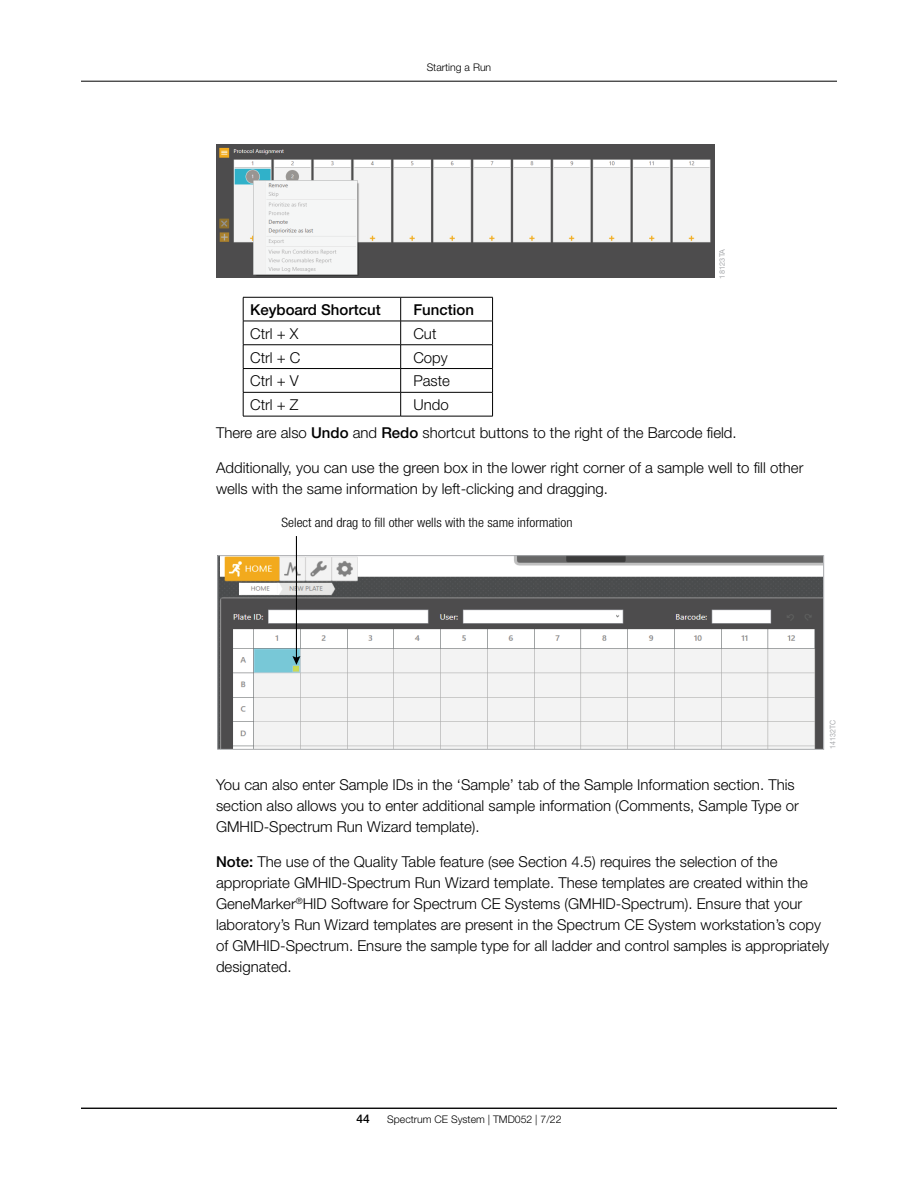
<style>
.page{position:relative;width:918px;height:1188px;background:#fff}
.page>*{position:absolute;margin:0;border:0;box-sizing:border-box;transform-origin:0 0}
.t1{font:300 15px/21px "Helvetica Neue LT Std";color:#000}
.t2{font:300 15px "Helvetica Neue";color:#000}
.t3{font:500 15px "Helvetica Neue";color:#000}
.t4{font:300 condensed 13.05px "Helvetica Neue";color:#000;scale:1.07 1}
.t5{font:500 12px "Helvetica Neue LT Std";color:#000}
.t6{font:300 10.5px "Helvetica Neue LT Std";color:#000}
.t7{font:7.65px "Helvetica Neue";letter-spacing:.02em;color:#a7a9ac;scale:.92 1}
.t8{font:7.5px "Helvetica Neue";letter-spacing:.02em;color:#a7a9ac}
.s1{font-weight:500}
</style>
<div class="page">
<hr style="left:81px;top:1108px;width:756px;height:1px;background:#000">
<hr style="left:81px;top:81px;width:756px;height:1px;background:#000">
<img style="left:216px;top:144px;width:499px;height:134px">
<hr style="left:243px;top:297px;width:158px;height:1px;background:#000">
<hr style="left:401px;top:297px;width:92px;height:1px;background:#000">
<hr style="left:243px;top:321px;width:158px;height:1px;background:#000">
<hr style="left:401px;top:321px;width:92px;height:1px;background:#000">
<hr style="left:243px;top:344px;width:158px;height:1px;background:#000">
<hr style="left:401px;top:344px;width:92px;height:1px;background:#000">
<hr style="left:243px;top:368px;width:158px;height:1px;background:#000">
<hr style="left:401px;top:368px;width:92px;height:1px;background:#000">
<hr style="left:243px;top:392px;width:158px;height:1px;background:#000">
<svg style="left:243px;top:297px;width:1px;height:119px"></svg>
<hr style="left:401px;top:392px;width:92px;height:1px;background:#000">
<svg style="left:400px;top:297px;width:1px;height:119px"></svg>
<svg style="left:492px;top:297px;width:1px;height:119px"></svg>
<hr style="left:243px;top:416px;width:158px;height:1px;background:#000">
<hr style="left:401px;top:416px;width:92px;height:1px;background:#000">
<img style="left:220px;top:557px;width:602px;height:191px">
<div style="left:218px;top:555px;width:606px;height:195px;border:1px solid #a7a9ac"></div>
<hr style="left:296px;top:536px;width:1px;height:123px;background:#000">
<svg style="left:292px;top:656px;width:8px;height:9px"></svg>
<p class="t6" style="left:427px;top:61px;width:66px">Starting a Run</p>
<p class="t8" style="left:718px;top:279px;width:31px;rotate:-90deg">18123TA</p>
<p class="t3" style="left:250px;top:301px;width:132px">Keyboard Shortcut</p>
<p class="t3" style="left:413px;top:301px;width:62px">Function</p>
<p class="t2" style="left:250px;top:324px;width:50px">Ctrl + X</p>
<p class="t2" style="left:413px;top:324px;width:25px">Cut</p>
<p class="t2" style="left:250px;top:348px;width:52px">Ctrl + C</p>
<p class="t2" style="left:413px;top:348px;width:36px">Copy</p>
<p class="t2" style="left:250px;top:372px;width:50px">Ctrl + V</p>
<p class="t2" style="left:413px;top:372px;width:38px">Paste</p>
<p class="t2" style="left:250px;top:396px;width:50px">Ctrl + Z</p>
<p class="t2" style="left:413px;top:396px;width:37px">Undo</p>
<p class="t1" style="left:216px;top:422px;width:522px">There are also <span class="s1">Undo</span> and <span class="s1">Redo</span> shortcut buttons to the right of the Barcode field.</p>
<p class="t1" style="left:216px;top:456px;width:589px">Additionally, you can use the green box in the lower right corner of a sample well to fill other wells with the same information by left-clicking and dragging.</p>
<p class="t4" style="left:282px;top:515px;width:273px">Select and drag to fill other wells with the same information</p>
<p class="t7" style="left:828px;top:749px;width:34px;rotate:-90deg">14132TC</p>
<p class="t1" style="left:216px;top:774px;width:584px">You can also enter Sample IDs in the ‘Sample’ tab of the Sample Information section. This section also allows you to enter additional sample information (Comments, Sample Type or<br>GMHID-Spectrum Run Wizard template).</p>
<p class="t1" style="left:216px;top:851px;width:615px"><span class="s1">Note:</span> The use of the Quality Table feature (see Section 4.5) requires the selection of the appropriate GMHID-Spectrum Run Wizard template. These templates are created within the GeneMarker<sup>®</sup>HID Software for Spectrum CE Systems (GMHID-Spectrum). Ensure that your laboratory’s Run Wizard templates are present in the Spectrum CE System workstation’s copy of GMHID-Spectrum. Ensure the sample type for all ladder and control samples is appropriately designated.</p>
<p class="t5" style="left:356px;top:1111px;width:15px">44</p>
<p class="t6" style="left:387px;top:1113px;width:176px">Spectrum CE System | TMD052 | 7/22</p>
</div>
